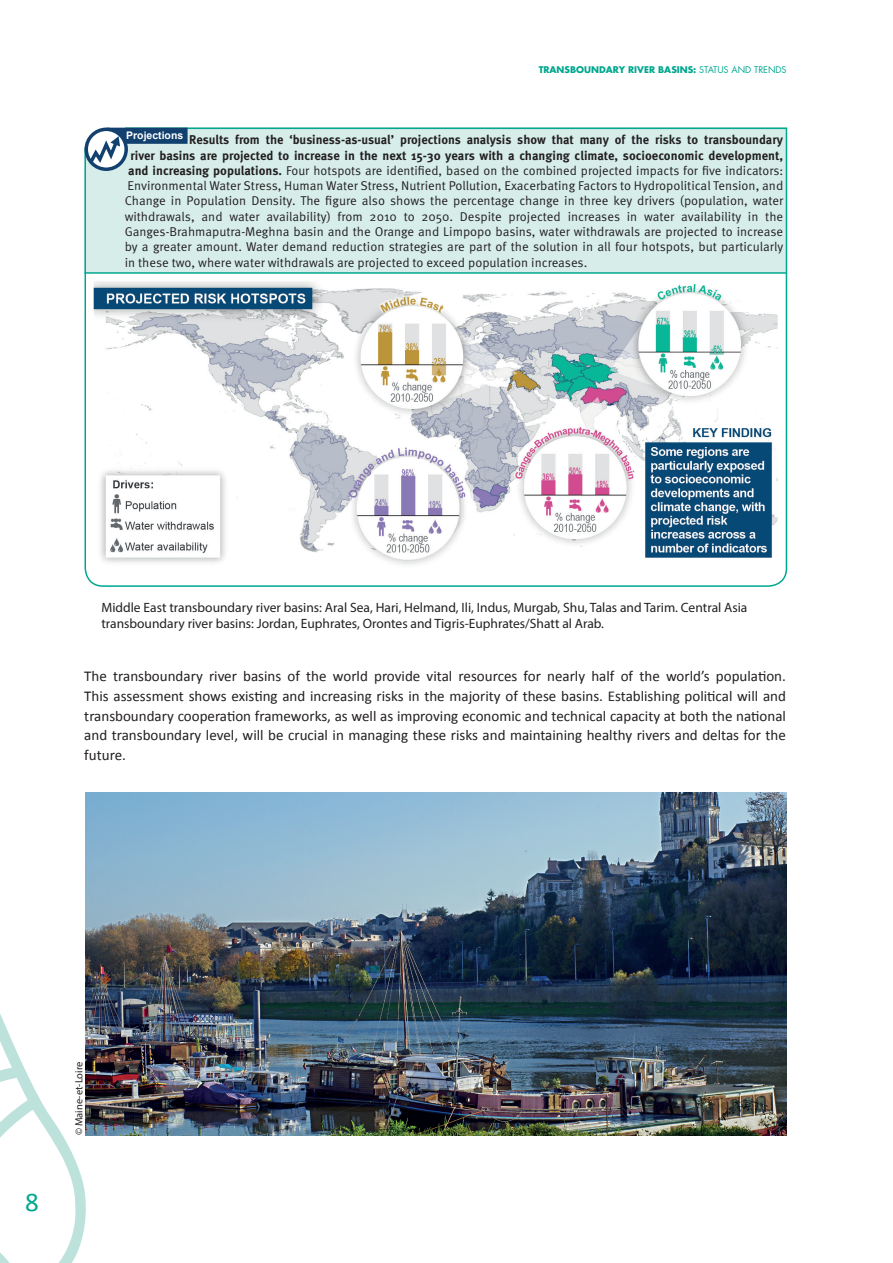
<style>
.page{position:relative;width:893px;height:1263px;background:#fff}
.page>*{position:absolute;margin:0;border:0;box-sizing:border-box;transform-origin:0 0}
.t1{font:27px "Calibri";color:#00a78f}
.t2{font:15px/19.8px "Calibri";color:#231f20;text-align:justify}
.t3{font:13.5px/16.2px "Myriad Pro";color:#231f20}
.t4{font:12.75px "Meta Pro";color:#231f20}
.t5{font:700 12.75px "Meta Pro";color:#231f20}
.t6{font:10.5px "Myriad Pro";color:#231f20}
.t7{font:700 10.5px "Arial";color:#fff}
.t8{font:700 9px "Futura";color:#00a78f}
.s1{font-weight:400}
.s2{font-weight:700}
</style>
<div class="page">
<svg style="left:0;top:1014px;width:88px;height:249px"></svg>
<svg style="left:84px;top:127px;width:704px;height:460px"></svg>
<hr style="left:85px;top:272px;width:701px;height:2px;background:#00a78f">
<img style="left:94px;top:281px;width:684px;height:289px">
<img style="left:85px;top:793px;width:701px;height:342px">
<div style="left:81px;top:118px;width:44px;height:29px;background:#fff"></div>
<div style="left:85px;top:128px;width:43px;height:43px;border:3px solid #13416f;border-radius:50%"></div>
<svg style="left:86px;top:128px;width:102px;height:39px"></svg>
<p class="t8" style="left:539px;top:63px;width:249px">TRANSBOUNDARY RIVER BASINS: <span class="s1">STATUS AND TRENDS</span></p>
<p class="t7" style="left:126px;top:129px;width:59px">Projections</p>
<p class="t5" style="left:189px;top:132px;width:596px">Results from the ‘business-as-usual’ projections analysis show that many of the risks to transboundary</p>
<p class="t5" style="left:130px;top:147px;width:654px">river basins are projected to increase in the next 15-30 years with a changing climate, socioeconomic development,</p>
<p class="t4" style="left:128px;top:162px;width:657px"><span class="s2">and increasing populations.</span> Four hotspots are identified, based on the combined projected impacts for five indicators:</p>
<p class="t4" style="left:127px;top:178px;width:657px">Environmental Water Stress, Human Water Stress, Nutrient Pollution, Exacerbating Factors to Hydropolitical Tension, and</p>
<p class="t4" style="left:125px;top:193px;width:660px">Change in Population Density. The figure also shows the percentage change in three key drivers (population, water</p>
<p class="t4" style="left:125px;top:208px;width:660px">withdrawals, and water availability) from 2010 to 2050. Despite projected increases in water availability in the</p>
<p class="t4" style="left:125px;top:224px;width:660px">Ganges-Brahmaputra-Meghna basin and the Orange and Limpopo basins, water withdrawals are projected to increase</p>
<p class="t4" style="left:125px;top:239px;width:660px">by a greater amount. Water demand reduction strategies are part of the solution in all four hotspots, but particularly</p>
<p class="t4" style="left:125px;top:254px;width:464px">in these two, where water withdrawals are projected to exceed population increases.</p>
<p class="t3" style="left:101px;top:599px;width:647px">Middle East transboundary river basins: Aral Sea, Hari, Helmand, Ili, Indus, Murgab, Shu, Talas and Tarim. Central Asia transboundary river basins: Jordan, Euphrates, Orontes and Tigris-Euphrates/Shatt al Arab.</p>
<p class="t2" style="left:84px;top:666px;width:703px">The transboundary river basins of the world provide vital resources for nearly half of the world’s population.<br>This assessment shows existing and increasing risks in the majority of these basins. Establishing political will and transboundary cooperation frameworks, as well as improving economic and technical capacity at both the national and transboundary level, will be crucial in managing these risks and maintaining healthy rivers and deltas for the future.</p>
<h1 class="t1" style="left:25px;top:1185px;width:15px">8</h1>
<p class="t6" style="left:72px;top:1135px;width:75px;rotate:-90deg">© Maine-et-Loire</p>
</div>
